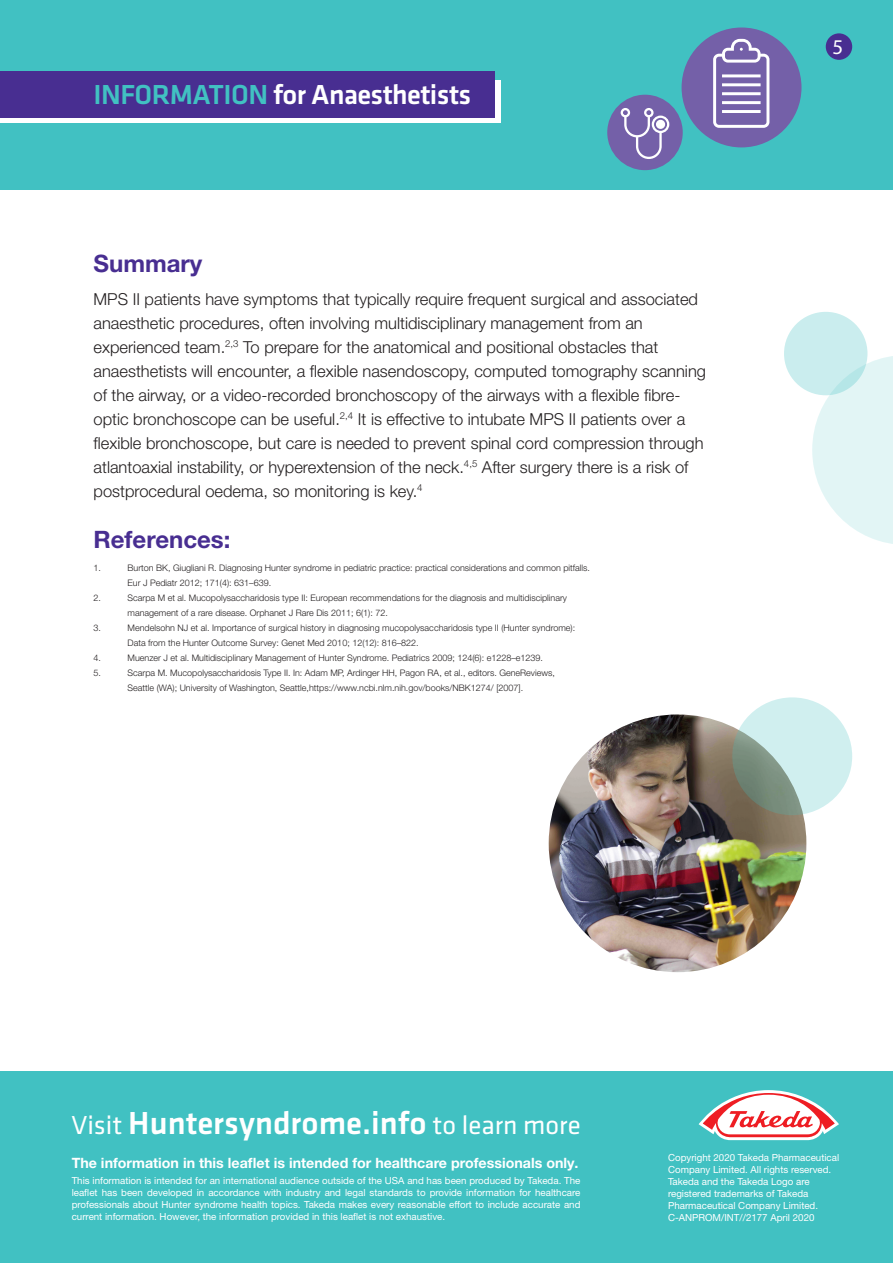
<style>
.page{position:relative;width:893px;height:1263px;background:#fff}
.page>*{position:absolute;margin:0;border:0;box-sizing:border-box;transform-origin:0 0}
.t1{font:500 33px "Klavika";color:#fff}
.t2{font:500 28.5px "Klavika";letter-spacing:-.02em;color:#fff}
.heading{font:700 24px "Helvetica Neue LT Pro";color:#482e91}
.t3{font:21px "Myriad Pro";color:#fff}
.Body_Copy{font:300 16.5px/24px "Helvetica Neue LT Pro";color:#231f20}
.t4{font:700 14.25px "Helvetica Neue LT Pro";color:#fff}
.t5{font:9.75px/12px "Helvetica Neue LT Pro";color:#fff;text-align:justify}
.references{font:300 9px/15px "Helvetica Neue LT Pro";color:#231f20}
.s1{color:#41c1c2}
.s2{font-weight:400;font-size:27px}
</style>
<div class="page">
<div style="left:0;top:1071px;width:893px;height:192px;background:#41c1c2"></div>
<div style="left:0;top:0;width:893px;height:190px;background:#41c1c2"></div>
<div style="left:826px;top:33px;width:26px;height:27px;background:#482e91;border-radius:50%"></div>
<div style="left:784px;top:312px;width:83px;height:83px;background:#caedee;border-radius:50%"></div>
<svg style="left:812px;top:355px;width:81px;height:189px"></svg>
<img style="left:549px;top:714px;width:257px;height:258px;border-radius:129px">
<svg style="left:0;top:80px;width:501px;height:43px;background:#e1dced"></svg>
<div style="left:0;top:71px;width:494px;height:46px;background:#482e91"></div>
<div style="left:682px;top:28px;width:119px;height:119px;background:#7460a8;border-radius:50%"></div>
<div style="left:607px;top:95px;width:76px;height:75px;background:#7460a8;border-radius:50%"></div>
<svg style="left:621px;top:108px;width:48px;height:51px"></svg>
<div style="left:656px;top:120px;width:9px;height:9px;background:#fff;border-radius:50%"></div>
<svg style="left:732px;top:697px;width:120px;height:118px;background:#b5d1cc"></svg>
<svg style="left:713px;top:39px;width:56px;height:89px"></svg>
<svg style="left:699px;top:1090px;width:140px;height:50px"></svg>
<p class="t2" style="left:94px;top:79px;width:379px"><span class="s1">INFORMATION</span> for Anaesthetists</p>
<p class="heading" style="left:94px;top:249px;width:110px">Summary</p>
<p class="Body_Copy" style="left:94px;top:287px;width:614px">MPS II patients have symptoms that typically require frequent surgical and associated anaesthetic procedures, often involving multidisciplinary management from an experienced team.<sup>2,3</sup> To prepare for the anatomical and positional obstacles that anaesthetists will encounter, a flexible nasendoscopy, computed tomography scanning of the airway, or a video-recorded bronchoscopy of the airways with a flexible fibre&shy;optic bronchoscope can be useful.<sup>2,4</sup> It is effective to intubate MPS II patients over a flexible bronchoscope, but care is needed to prevent spinal cord compression through atlantoaxial instability, or hyperextension of the neck.<sup>4,5</sup> After surgery there is a risk of postprocedural oedema, so monitoring is key.<sup>4</sup></p>
<p class="heading" style="left:94px;top:524px;width:138px">References:</p>
<p class="references" style="left:94px;top:560px;width:9px">1.</p>
<p class="references" style="left:128px;top:560px;width:464px">Burton BK, Giugliani R. Diagnosing Hunter syndrome in pediatric practice: practical considerations and common pitfalls.</p>
<p class="references" style="left:128px;top:575px;width:145px">Eur J Pediatr 2012; 171(4): 631–639.</p>
<p class="references" style="left:94px;top:590px;width:9px">2.</p>
<p class="references" style="left:128px;top:590px;width:441px">Scarpa M et al. Mucopolysaccharidosis type II: European recommendations for the diagnosis and multidisciplinary management of a rare disease. Orphanet J Rare Dis 2011; 6(1): 72.</p>
<p class="references" style="left:94px;top:620px;width:9px">3.</p>
<p class="references" style="left:128px;top:620px;width:449px">Mendelsohn NJ et al. Importance of surgical history in diagnosing mucopolysaccharidosis type II (Hunter syndrome):<br>Data from the Hunter Outcome Survey: Genet Med 2010; 12(12): 816–822.</p>
<p class="references" style="left:94px;top:650px;width:9px">4.</p>
<p class="references" style="left:128px;top:650px;width:417px">Muenzer J et al. Multidisciplinary Management of Hunter Syndrome. Pediatrics 2009; 124(6): e1228–e1239.</p>
<p class="references" style="left:94px;top:665px;width:9px">5.</p>
<p class="references" style="left:128px;top:665px;width:429px">Scarpa M. Mucopolysaccharidosis Type II. In: Adam MP, Ardinger HH, Pagon RA, et al., editors. GeneReviews,<br>Seattle (WA); University of Washington, Seattle,https://www.ncbi.nlm.nih.gov/books/NBK1274/ [2007].</p>
<p class="t3" style="left:832px;top:34px;width:12px">5</p>
<p class="t1" style="left:71px;top:1105px;width:511px"><span class="s2">Visit</span> Huntersyndrome.info <span class="s2">to learn more</span></p>
<p class="t4" style="left:72px;top:1154px;width:508px">The information in this leaflet is intended for healthcare professionals only.</p>
<p class="t5" style="left:72px;top:1175px;width:510px">This information is intended for an international audience outside of the USA and has been produced by Takeda. The leaflet has been developed in accordance with industry and legal standards to provide information for healthcare professionals about Hunter syndrome health topics. Takeda makes every reasonable effort to include accurate and current information. However, the information provided in this leaflet is not exhaustive.</p>
<p class="t5" style="left:668px;top:1151px;width:173px;text-align:left">Copyright 2020 Takeda Pharmaceutical Company Limited. All rights reserved.<br>Takeda and the Takeda Logo are registered trademarks of Takeda Pharmaceutical Company Limited.<br>C-ANPROM/INT//2177 April 2020</p>
</div>
